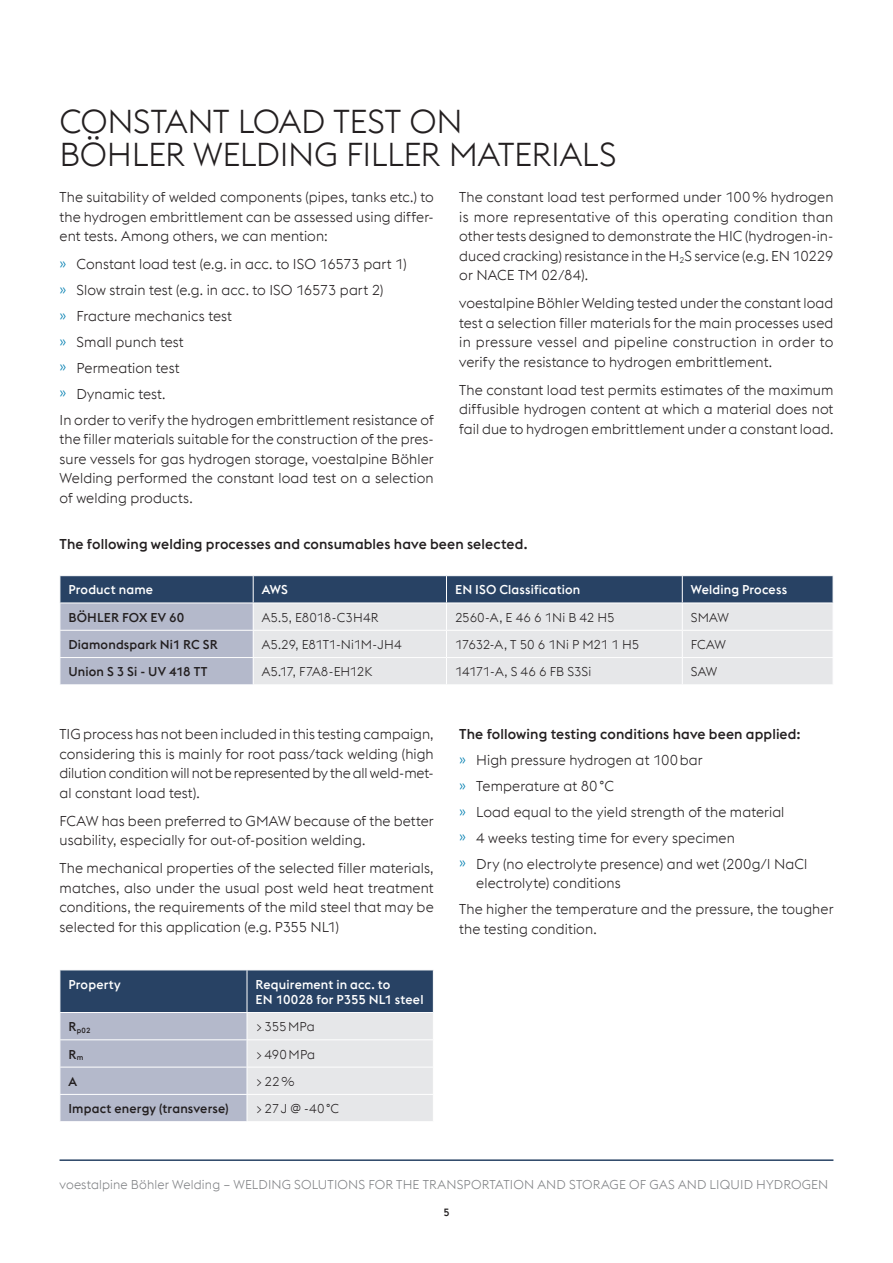
<style>
.page{position:relative;width:893px;height:1263px;background:#fff}
.page>*{position:absolute;margin:0;border:0;box-sizing:border-box;transform-origin:0 0}
.HL-1{font:300 33px/33px "voestalpine";letter-spacing:-.01em;color:#231f20}
.Fließtext_block{font:300 14.25px/19.5px "voestalpine";letter-spacing:.005em;color:#231f20;text-align:justify}
.Fließtext_Links{font:500 14.25px "voestalpine";letter-spacing:.01em;color:#231f20}
.Fließtext_Blocksatz{font:300 14.25px/19.5px "voestalpine";letter-spacing:.005em;color:#231f20}
.T-I__Copy-links{font:300 12.75px "voestalpine";letter-spacing:-.005em;color:#231f20}
.T-I__HL-links{font:500 12.75px/15.3px "voestalpine";letter-spacing:.01em;color:#fff}
.t1{font:300 12.75px "voestalpine";letter-spacing:.01em;color:#808285}
.T-I__Copy-links-2{font:500 12.75px "voestalpine";letter-spacing:.015em;color:#231f20}
.t2{font:500 10.5px "voestalpine";color:#231f20}
.T-I__Copy-links-3{font:500 7.5px "voestalpine";color:#231f20}
.s1{color:#007fb1}
</style>
<div class="page">
<svg style="left:60px;top:576px;width:774px;height:108px;background:#afb7c4"></svg>
<svg style="left:60px;top:970px;width:374px;height:151px;background:#a1aaba"></svg>
<hr style="left:60px;top:1159px;width:773px;height:2px;background:#284264">
<p class="HL-1" style="left:60px;top:105px;width:558px">CONSTANT LOAD TEST ON<br>BÖHLER WELDING FILLER MATERIALS</p>
<p class="Fließtext_block" style="left:60px;top:188px;width:376px">The suitability of welded components (pipes, tanks etc.) to the hydrogen embrittlement can be assessed using differ&shy;ent tests. Among others, we can mention:</p>
<p class="Fließtext_block" style="left:60px;top:255px;width:349px"><span class="s1">»</span> Constant load test (e.g. in acc. to ISO 16573 part 1)</p>
<p class="Fließtext_block" style="left:60px;top:281px;width:325px"><span class="s1">»</span> Slow strain test (e.g. in acc. to ISO 16573 part 2)</p>
<p class="Fließtext_block" style="left:60px;top:306px;width:174px"><span class="s1">»</span> Fracture mechanics test</p>
<p class="Fließtext_block" style="left:60px;top:332px;width:126px"><span class="s1">»</span> Small punch test</p>
<p class="Fließtext_block" style="left:60px;top:358px;width:122px"><span class="s1">»</span> Permeation test</p>
<p class="Fließtext_block" style="left:60px;top:384px;width:108px"><span class="s1">»</span> Dynamic test.</p>
<p class="Fließtext_block" style="left:60px;top:410px;width:376px">In order to verify the hydrogen embrittlement resistance of the filler materials suitable for the construction of the pres&shy;sure vessels for gas hydrogen storage, voestalpine Böhler Welding performed the constant load test on a selection of welding products.</p>
<p class="Fließtext_block" style="left:459px;top:188px;width:376px">The constant load test performed under 100% hydrogen is more representative of this operating condition than other tests designed to demonstrate the HIC (hydrogen-in&shy;duced cracking) resistance in the H<sub>2</sub>S service (e.g. EN 10229 or NACE TM 02/84).</p>
<p class="Fließtext_block" style="left:459px;top:294px;width:376px">voestalpine Böhler Welding tested under the constant load test a selection filler materials for the main processes used in pressure vessel and pipeline construction in order to verify the resistance to hydrogen embrittlement.</p>
<p class="Fließtext_block" style="left:459px;top:380px;width:376px">The constant load test permits estimates of the maximum diffusible hydrogen content at which a material does not fail due to hydrogen embrittlement under a constant load.</p>
<p class="Fließtext_Links" style="left:60px;top:536px;width:470px">The following welding processes and consumables have been selected.</p>
<p class="T-I__HL-links" style="left:68px;top:582px;width:86px">Product name</p>
<p class="T-I__HL-links" style="left:262px;top:582px;width:28px">AWS</p>
<p class="T-I__HL-links" style="left:455px;top:582px;width:127px">EN ISO Classification</p>
<p class="T-I__HL-links" style="left:691px;top:582px;width:98px">Welding Process</p>
<p class="T-I__Copy-links-2" style="left:68px;top:609px;width:117px">BÖHLER FOX EV 60</p>
<p class="T-I__Copy-links" style="left:262px;top:610px;width:118px">A5.5, E8018-C3H4R</p>
<p class="T-I__Copy-links" style="left:455px;top:610px;width:161px">2560-A, E 46 6 1Ni B 42 H5</p>
<p class="T-I__Copy-links" style="left:691px;top:610px;width:40px">SMAW</p>
<p class="T-I__Copy-links-2" style="left:68px;top:637px;width:151px">Diamondspark Ni1 RC SR</p>
<p class="T-I__Copy-links" style="left:262px;top:637px;width:141px">A5.29, E81T1-Ni1M-JH4</p>
<p class="T-I__Copy-links" style="left:455px;top:637px;width:186px">17632-A, T 50 6 1Ni P M21 1 H5</p>
<p class="T-I__Copy-links" style="left:691px;top:637px;width:37px">FCAW</p>
<p class="T-I__Copy-links-2" style="left:68px;top:664px;width:141px">Union S 3 Si - UV 418 TT</p>
<p class="T-I__Copy-links" style="left:262px;top:664px;width:112px">A5.17, F7A8-EH12K</p>
<p class="T-I__Copy-links" style="left:455px;top:664px;width:138px">14171-A, S 46 6 FB S3Si</p>
<p class="T-I__Copy-links" style="left:691px;top:664px;width:28px">SAW</p>
<p class="Fließtext_block" style="left:60px;top:725px;width:376px">TIG process has not been included in this testing campaign, considering this is mainly for root pass/tack welding (high dilution condition will not be represented by the all weld-met&shy;al constant load test).</p>
<p class="Fließtext_block" style="left:60px;top:811px;width:376px">FCAW has been preferred to GMAW because of the better usability, especially for out-of-position welding.</p>
<p class="Fließtext_block" style="left:60px;top:859px;width:376px">The mechanical properties of the selected filler materials, matches, also under the usual post weld heat treatment conditions, the requirements of the mild steel that may be selected for this application (e.g. P355 NL1)</p>
<p class="T-I__HL-links" style="left:68px;top:976px;width:54px">Property</p>
<p class="T-I__HL-links" style="left:255px;top:976px;width:170px">Requirement in acc. to<br>EN 10028 for P355 NL1 steel</p>
<p class="T-I__Copy-links-3" style="left:68px;top:1025px;width:24px"><sup>R</sup>p02</p>
<p class="T-I__Copy-links" style="left:255px;top:1019px;width:61px">&gt;355MPa</p>
<p class="T-I__Copy-links-2" style="left:68px;top:1046px;width:17px">R<sub>m</sub></p>
<p class="T-I__Copy-links" style="left:255px;top:1047px;width:61px">&gt;490MPa</p>
<p class="T-I__Copy-links-2" style="left:68px;top:1074px;width:10px">A</p>
<p class="T-I__Copy-links" style="left:255px;top:1074px;width:40px">&gt;22%</p>
<p class="T-I__Copy-links-2" style="left:68px;top:1101px;width:162px">Impact energy (transverse)</p>
<p class="T-I__Copy-links" style="left:255px;top:1101px;width:85px">&gt;27J @ -40°C</p>
<p class="Fließtext_Links" style="left:459px;top:726px;width:343px">The following testing conditions have been applied:</p>
<p class="Fließtext_block" style="left:459px;top:750px;width:245px"><span class="s1">»</span> High pressure hydrogen at 100bar</p>
<p class="Fließtext_block" style="left:459px;top:776px;width:156px"><span class="s1">»</span> Temperature at 80°C</p>
<p class="Fließtext_block" style="left:459px;top:802px;width:327px"><span class="s1">»</span> Load equal to the yield strength of the material</p>
<p class="Fließtext_block" style="left:459px;top:828px;width:277px"><span class="s1">»</span> 4 weeks testing time for every specimen</p>
<p class="Fließtext_block" style="left:476px;top:854px;width:332px;text-indent:-17px"><span class="s1">»</span> Dry (no electrolyte presence) and wet (200g/l NaCl electrolyte) conditions</p>
<p class="Fließtext_Blocksatz" style="left:459px;top:899px;width:376px">The higher the temperature and the pressure, the tougher the testing condition.</p>
<p class="t1" style="left:60px;top:1177px;width:770px">voestalpine Böhler Welding – WELDING SOLUTIONS FOR THE TRANSPORTATION AND STORAGE OF GAS AND LIQUID HYDROGEN</p>
<p class="t2" style="left:443px;top:1206px;width:8px">5</p>
</div>
